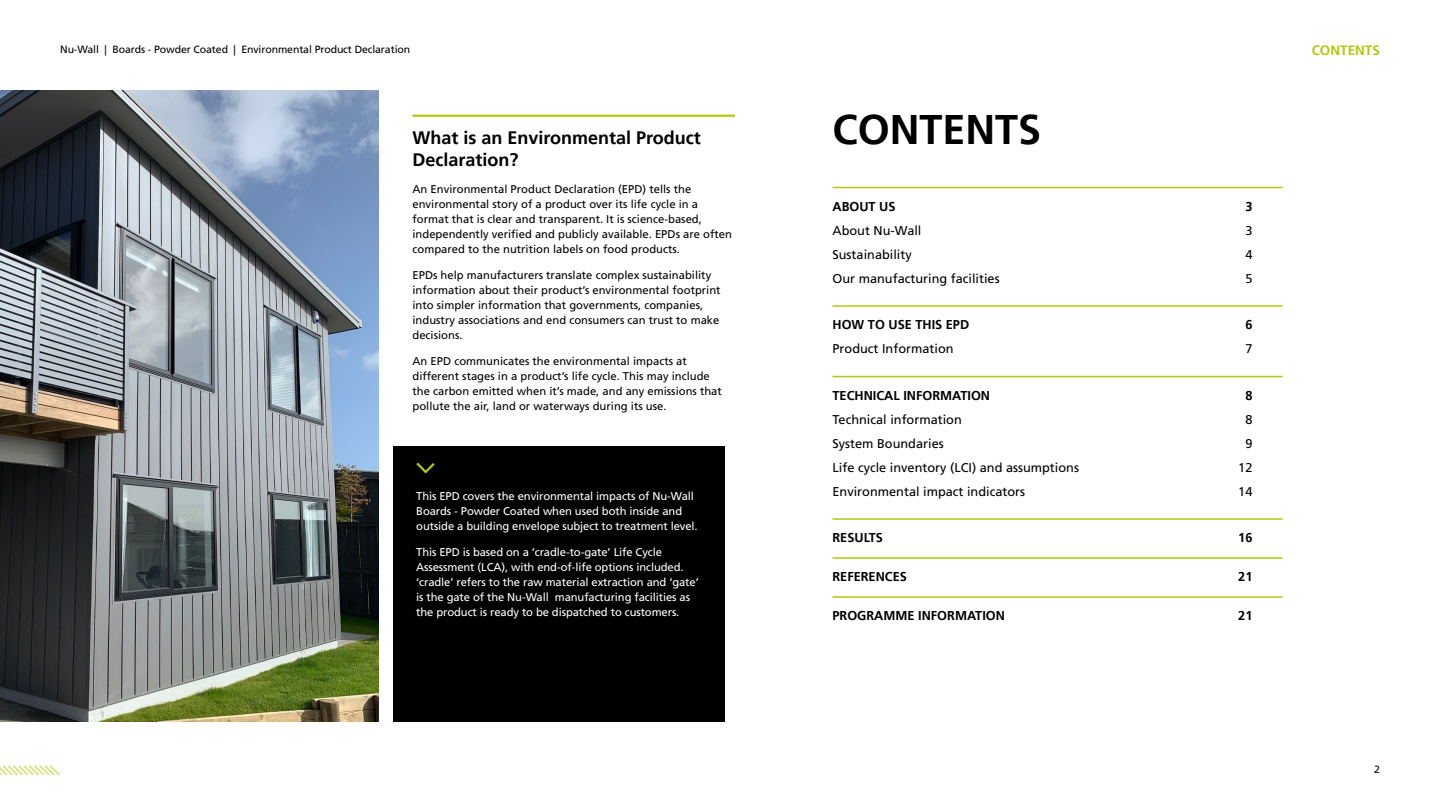
<style>
.page{position:relative;width:1440px;height:810px;background:#fff}
.page>*{position:absolute;margin:0;border:0;box-sizing:border-box;transform-origin:0 0}
.H1_Title{font:700 41.25px "Frutiger LT Pro";color:#000}
.H2___rule{font:700 18px/22.5px "Frutiger LT Pro";color:#000}
.Section_Title{font:700 13.5px "Frutiger LT Pro";color:#b0c90a}
.t1{font:12.75px "Frutiger LT Std";color:#000}
.TOC_Section_Header{font:700 12.75px "Frutiger LT Pro";color:#000}
.Small_15pt{font:11.25px/15px "Frutiger LT Std";color:#000}
.Small_15pt-2{font:11.25px/15px "Frutiger LT Std";letter-spacing:-.01em;color:#fff}
.t2{font:10.5px "Frutiger LT Std";letter-spacing:-.01em;color:#000}
</style>
<div class="page">
<svg style="left:0;top:765px;width:60px;height:11px"></svg>
<hr style="left:832px;top:187px;width:450px;height:1px;background:#b0c90a">
<hr style="left:832px;top:305px;width:450px;height:2px;background:#b0c90a">
<hr style="left:832px;top:376px;width:450px;height:1px;background:#b0c90a">
<hr style="left:832px;top:518px;width:450px;height:2px;background:#b0c90a">
<hr style="left:832px;top:557px;width:450px;height:2px;background:#b0c90a">
<hr style="left:832px;top:596px;width:450px;height:2px;background:#b0c90a">
<img style="left:0;top:90px;width:379px;height:631px">
<hr style="left:412px;top:115px;width:323px;height:2px;background:#b0c90a">
<div style="left:394px;top:446px;width:331px;height:275px;background:#000"></div>
<svg style="left:416px;top:463px;width:19px;height:11px"></svg>
<p class="t2" style="left:60px;top:43px;width:352px">Nu-Wall | Boards - Powder Coated | Environmental Product Declaration</p>
<p class="H2___rule" style="left:412px;top:126px;width:290px">What is an Environmental Product<br>Declaration?</p>
<p class="Small_15pt" style="left:412px;top:181px;width:321px">An Environmental Product Declaration (EPD) tells the environmental story of a product over its life cycle in a format that is clear and transparent. It is science-based, independently verified and publicly available. EPDs are often compared to the nutrition labels on food products.</p>
<p class="Small_15pt" style="left:412px;top:267px;width:310px">EPDs help manufacturers translate complex sustainability information about their product’s environmental footprint into simpler information that governments, companies, industry associations and end consumers can trust to make decisions.</p>
<p class="Small_15pt" style="left:412px;top:354px;width:311px">An EPD communicates the environmental impacts at different stages in a product’s life cycle. This may include the carbon emitted when it’s made, and any emissions that pollute the air, land or waterways during its use.</p>
<p class="Small_15pt-2" style="left:416px;top:488px;width:283px">This EPD covers the environmental impacts of Nu-Wall<br>Boards - Powder Coated when used both inside and outside a building envelope subject to treatment level.</p>
<p class="Small_15pt-2" style="left:416px;top:544px;width:284px">This EPD is based on a ‘cradle-to-gate’ Life Cycle Assessment (LCA), with end-of-life options included. ‘cradle’ refers to the raw material extraction and ‘gate’ is the gate of the Nu-Wall manufacturing facilities as the product is ready to be dispatched to customers.</p>
<p class="H1_Title" style="left:832px;top:105px;width:210px">CONTENTS</p>
<p class="TOC_Section_Header" style="left:832px;top:199px;width:65px">ABOUT US</p>
<p class="TOC_Section_Header" style="left:1245px;top:199px;width:9px">3</p>
<p class="t1" style="left:832px;top:223px;width:91px">About Nu-Wall</p>
<p class="t1" style="left:1245px;top:223px;width:9px">3</p>
<p class="t1" style="left:832px;top:247px;width:81px">Sustainability</p>
<p class="t1" style="left:1245px;top:247px;width:9px">4</p>
<p class="t1" style="left:832px;top:271px;width:169px">Our manufacturing facilities</p>
<p class="t1" style="left:1245px;top:271px;width:9px">5</p>
<p class="TOC_Section_Header" style="left:832px;top:317px;width:138px">HOW TO USE THIS EPD</p>
<p class="TOC_Section_Header" style="left:1245px;top:317px;width:9px">6</p>
<p class="t1" style="left:832px;top:341px;width:123px">Product Information</p>
<p class="t1" style="left:1245px;top:341px;width:9px">7</p>
<p class="TOC_Section_Header" style="left:832px;top:388px;width:159px">TECHNICAL INFORMATION</p>
<p class="TOC_Section_Header" style="left:1245px;top:388px;width:9px">8</p>
<p class="t1" style="left:832px;top:412px;width:131px">Technical information</p>
<p class="t1" style="left:1245px;top:412px;width:9px">8</p>
<p class="t1" style="left:832px;top:436px;width:113px">System Boundaries</p>
<p class="t1" style="left:1245px;top:436px;width:9px">9</p>
<p class="t1" style="left:832px;top:460px;width:248px">Life cycle inventory (LCI) and assumptions</p>
<p class="t1" style="left:1238px;top:460px;width:16px">12</p>
<p class="t1" style="left:832px;top:484px;width:194px">Environmental impact indicators</p>
<p class="t1" style="left:1238px;top:484px;width:16px">14</p>
<p class="TOC_Section_Header" style="left:832px;top:530px;width:52px">RESULTS</p>
<p class="TOC_Section_Header" style="left:1238px;top:530px;width:16px">16</p>
<p class="TOC_Section_Header" style="left:832px;top:569px;width:76px">REFERENCES</p>
<p class="TOC_Section_Header" style="left:1238px;top:569px;width:16px">21</p>
<p class="TOC_Section_Header" style="left:832px;top:608px;width:174px">PROGRAMME INFORMATION</p>
<p class="TOC_Section_Header" style="left:1238px;top:608px;width:16px">21</p>
<p class="Section_Title" style="left:1312px;top:42px;width:70px">CONTENTS</p>
</div>
